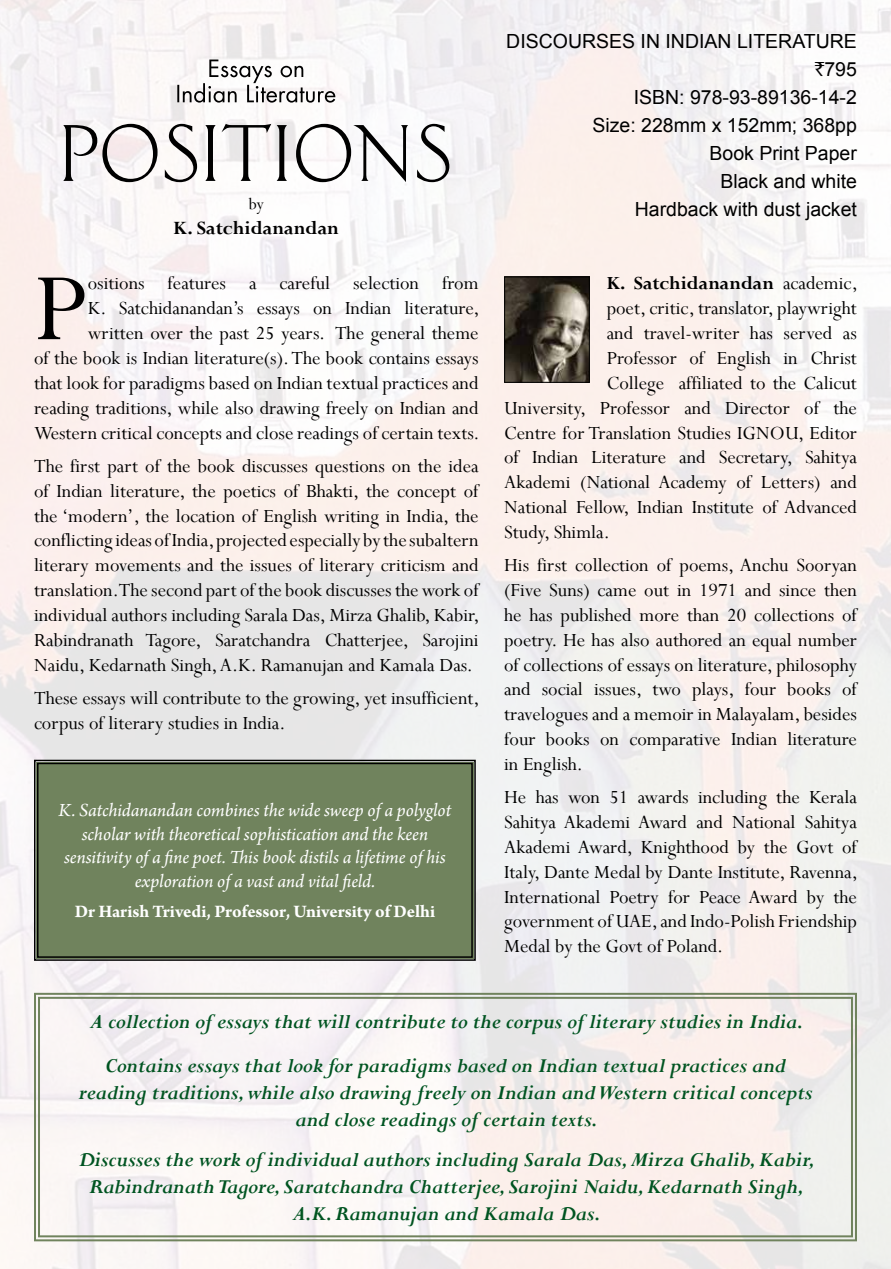
<style>
.page{position:relative;width:891px;height:1269px;background:#fff}
.page>*{position:absolute;margin:0;border:0;box-sizing:border-box;transform-origin:0 0}
.t1{font:107.4px "Perpetua";color:#000}
.t2{font:italic 700 22.5px/27px "Perpetua";color:#005421;text-align:center}
.t3{font:700 21px "Perpetua";color:#000}
.t4{font:20.7px/24.9px "Perpetua";color:#000;text-align:justify}
.t5{font:700 20.7px "Perpetua";color:#000}
.t6{font:italic 19.5px/23.4px "Arno Pro";letter-spacing:-.005em;color:#fff;text-align:center}
.t7{font:19.5px/27.9px "Arial";color:#000;text-align:right}
.t8{font:700 18.6px "Arno Pro";letter-spacing:-.005em;color:#fff}
.t9{font:18px "Perpetua";color:#000}
.s1{font-family:"Rupee Foradian"}
.s2{font-weight:400}
</style>
<div class="page">
<img style="left:0;top:0;width:891px;height:1269px">
<svg style="left:33px;top:992px;width:825px;height:250px"></svg>
<div style="left:38px;top:997px;width:815px;height:240px;border:2px solid #70835d"></div>
<img style="left:506px;top:279px;width:82px;height:102px">
<div style="left:504px;top:277px;width:86px;height:106px;border:1px solid #000"></div>
<div style="left:33px;top:759px;width:444px;height:203px;background:#70835d"></div>
<div style="left:37px;top:763px;width:436px;height:195px;border:1px solid #000"></div>
<svg style="left:63px;top:124px;width:386px;height:58px"></svg>
<svg style="left:177px;top:60px;width:159px;height:43px"></svg>
<p class="t9" style="left:249px;top:193px;width:17px">by</p>
<p class="t3" style="left:174px;top:215px;width:167px">K. Satchidanandan</p>
<p class="t4" style="left:34px;top:271px;width:447px;text-align:right">ositions features a careful selection from<br>K. Satchidanandan’s essays on Indian literature, written over the past 25 years. The general theme<br>of the book is Indian literature(s). The book contains essays that look for paradigms based on Indian textual practices and reading traditions, while also drawing freely on Indian and Western critical concepts and close readings of certain texts.</p>
<p class="t4" style="left:34px;top:453px;width:447px">The first part of the book discusses questions on the idea of Indian literature, the poetics of Bhakti, the concept of the ‘modern’, the location of English writing in India, the conflicting ideas of India, projected especially by the subaltern literary movements and the issues of literary criticism and translation. The second part of the book discusses the work of individual authors including Sarala Das, Mirza Ghalib, Kabir, Rabindranath Tagore, Saratchandra Chatterjee, Sarojini Naidu, Kedarnath Singh, A.K. Ramanujan and Kamala Das.</p>
<p class="t4" style="left:34px;top:685px;width:447px">These essays will contribute to the growing, yet insufficient, corpus of literary studies in India.</p>
<h1 class="t1" style="left:34px;top:241px;width:55px">P</h1>
<p class="t6" style="left:59px;top:800px;width:394px">K. Satchidanandan combines the wide sweep of a polyglot scholar with theoretical sophistication and the keen sensitivity of a fine poet. This book distils a lifetime of his exploration of a vast and vital field.</p>
<p class="t8" style="left:75px;top:901px;width:362px">Dr Harish Trivedi, Professor, University of Delhi</p>
<p class="t7" style="left:506px;top:28px;width:352px">DISCOURSES IN INDIAN LITERATURE <span class="s1">`</span>795<br>ISBN: 978-93-89136-14-2<br>Size: 228mm x 152mm; 368pp<br>Book Print Paper<br>Black and white<br>Hardback with dust jacket</p>
<p class="t5" style="left:607px;top:271px;width:253px">K. Satchidanandan <span class="s2">academic,</span></p>
<p class="t4" style="left:607px;top:296px;width:252px">poet, critic, translator, playwright</p>
<p class="t4" style="left:607px;top:320px;width:252px">and travel-writer has served as</p>
<p class="t4" style="left:607px;top:345px;width:252px">Professor of English in Christ</p>
<p class="t4" style="left:607px;top:370px;width:252px">College affiliated to the Calicut</p>
<p class="t4" style="left:504px;top:395px;width:354px">University, Professor and Director of the</p>
<p class="t4" style="left:504px;top:420px;width:354px">Centre for Translation Studies IGNOU, Editor</p>
<p class="t4" style="left:504px;top:445px;width:354px">of Indian Literature and Secretary, Sahitya</p>
<p class="t4" style="left:504px;top:469px;width:354px">Akademi (National Academy of Letters) and</p>
<p class="t4" style="left:504px;top:494px;width:354px">National Fellow, Indian Institute of Advanced</p>
<p class="t4" style="left:504px;top:519px;width:107px">Study, Shimla.</p>
<p class="t4" style="left:504px;top:552px;width:354px">His first collection of poems, Anchu Sooryan (Five Suns) came out in 1971 and since then he has published more than 20 collections of poetry. He has also authored an equal number of collections of essays on literature, philosophy and social issues, two plays, four books of travelogues and a memoir in Malayalam, besides four books on comparative Indian literature in English.</p>
<p class="t4" style="left:504px;top:784px;width:355px">He has won 51 awards including the Kerala Sahitya Akademi Award and National Sahitya Akademi Award, Knighthood by the Govt of Italy, Dante Medal by Dante Institute, Ravenna, International Poetry for Peace Award by the government of UAE, and Indo-Polish Friendship Medal by the Govt of Poland.</p>
<p class="t2" style="left:90px;top:1000px;width:715px;line-height:44px">A collection of essays that will contribute to the corpus of literary studies in India.<br>Contains essays that look for paradigms based on Indian textual practices and</p>
<p class="t2" style="left:78px;top:1079px;width:736px">reading traditions, while also drawing freely on Indian and Western critical concepts and close readings of certain texts.</p>
<p class="t2" style="left:78px;top:1146px;width:738px">Discusses the work of individual authors including Sarala Das, Mirza Ghalib, Kabir,<br>Rabindranath Tagore, Saratchandra Chatterjee, Sarojini Naidu, Kedarnath Singh,<br>A.K. Ramanujan and Kamala Das.</p>
</div>
